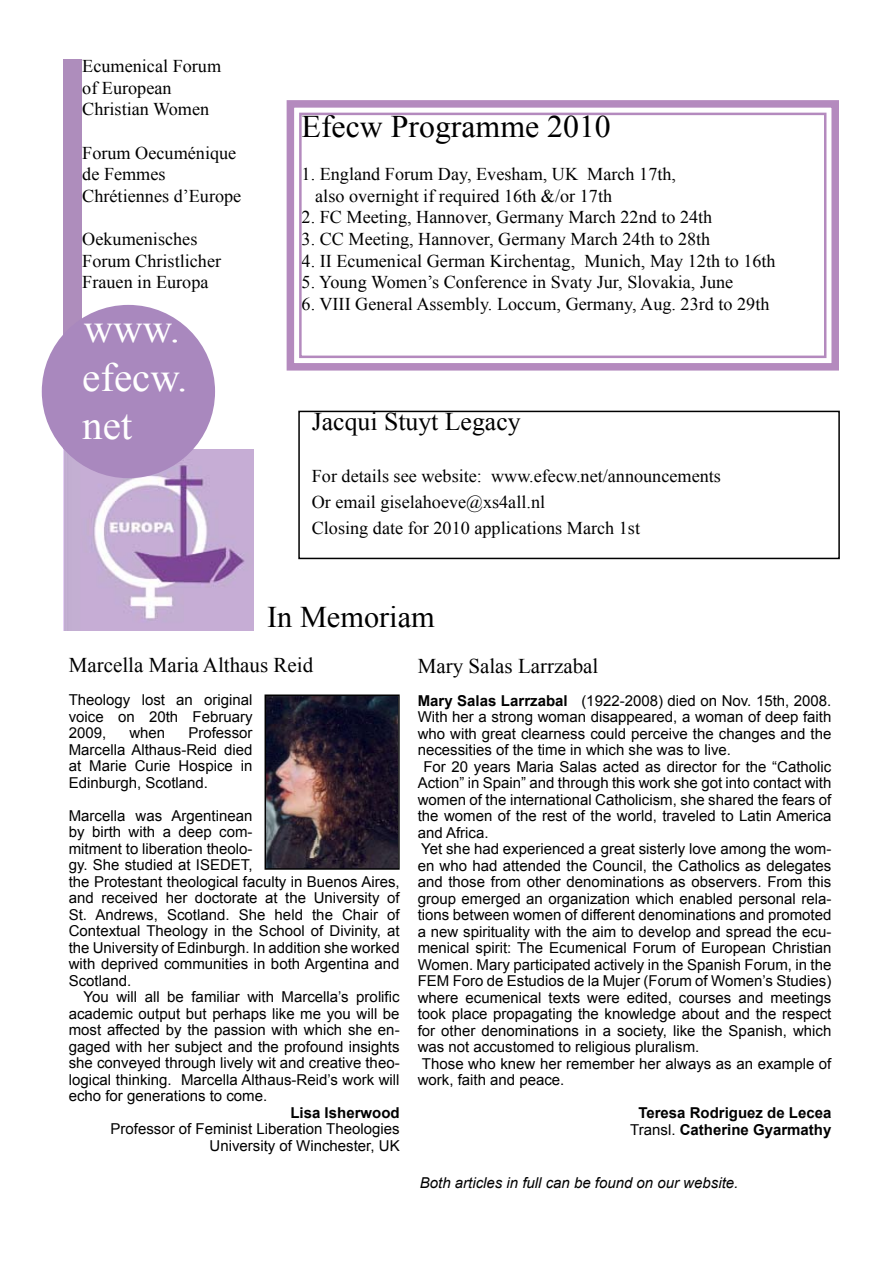
<style>
.page{position:relative;width:893px;height:1263px;background:#fff}
.page>*{position:absolute;margin:0;border:0;box-sizing:border-box;transform-origin:0 0}
.t1{font:40.5px/48.6px "Times New Roman";color:#fff}
.t2{font:31.5px "Times New Roman";color:#000}
.t3{font:30px "Times New Roman";color:#000}
.t4{font:25.5px "Times New Roman";color:#000}
.t5{font:21px "Times New Roman";color:#000}
.t6{font:18px/21.6px "Times New Roman";color:#000}
.t7{font:15px/16.5px "Arial";color:#000;text-align:justify}
.t8{font:700 15px/16.5px "Arial";color:#000;text-align:center}
.t9{font:italic 15px "Arial";color:#000}
.s1{font-weight:700}
.s2{font-weight:400}
</style>
<div class="page">
<svg style="left:286px;top:100px;width:553px;height:271px"></svg>
<div style="left:299px;top:113px;width:527px;height:245px;border:3px solid #b48abe"></div>
<div style="left:63px;top:60px;width:19px;height:391px;background:#ae8dbc"></div>
<img style="left:63px;top:449px;width:191px;height:181px">
<div style="left:42px;top:305px;width:173px;height:173px;background:#a988be;border-radius:50%"></div>
<div style="left:298px;top:411px;width:542px;height:148px;border:2px solid #000"></div>
<img style="left:268px;top:697px;width:129px;height:170px">
<div style="left:265px;top:694px;width:135px;height:176px;border:2px solid #000"></div>
<p class="t6" style="left:82px;top:55px;width:140px">Ecumenical Forum of European<br>Christian Women</p>
<p class="t6" style="left:82px;top:141px;width:161px">Forum Oecuménique de Femmes<br>Chrétiennes d’Europe</p>
<p class="t6" style="left:82px;top:228px;width:140px">Oekumenisches<br>Forum Christlicher<br>Frauen in Europa</p>
<h1 class="t1" style="left:82px;top:304px;width:107px">www. efecw. net</h1>
<h2 class="t2" style="left:302px;top:105px;width:311px">Efecw Programme 2010</h2>
<p class="t6" style="left:315px;top:163px;width:362px;text-indent:-14px">1. England Forum Day, Evesham, UK March 17th, also overnight if required 16th &amp;/or 17th</p>
<p class="t6" style="left:302px;top:206px;width:412px">2. FC Meeting, Hannover, Germany March 22nd to 24th</p>
<p class="t6" style="left:302px;top:228px;width:410px">3. CC Meeting, Hannover, Germany March 24th to 28th</p>
<p class="t6" style="left:302px;top:249px;width:476px">4. II Ecumenical German Kirchentag, Munich, May 12th to 16th</p>
<p class="t6" style="left:302px;top:271px;width:433px">5. Young Women’s Conference in Svaty Jur, Slovakia, June</p>
<p class="t6" style="left:302px;top:293px;width:469px">6. VIII General Assembly. Loccum, Germany, Aug. 23rd to 29th</p>
<h3 class="t4" style="left:312px;top:404px;width:210px">Jacqui Stuyt Legacy</h3>
<p class="t6" style="left:312px;top:463px;width:411px;line-height:26.1px">For details see website: www.efecw.net/announcements<br>Or email giselahoeve@xs4all.nl<br>Closing date for 2010 applications March 1st</p>
<h3 class="t3" style="left:267px;top:597px;width:169px">In Memoriam</h3>
<h3 class="t5" style="left:69px;top:651px;width:246px">Marcella Maria Althaus Reid</h3>
<p class="t7" style="left:69px;top:692px;width:185px">Theology lost an original voice on 20th February 2009,</p>
<p class="t7" style="left:69px;top:725px;width:185px;text-indent:120px">Professor Marcella Althaus-Reid died at Marie Curie Hospice in Edinburgh, Scotland.</p>
<p class="t7" style="left:69px;top:807px;width:332px;text-align:left">Marcella was Argentinean<br>by birth with a deep com-<br>mitment to liberation theolo-<br>gy. She studied at ISEDET,<br>the Protestant theological faculty in Buenos Aires, and received her doctorate at the University of St. Andrews, Scotland. She held the Chair of Contextual Theology in the School of Divinity, at the University of Edinburgh. In addition she worked with deprived communities in both Argentina and Scotland.</p>
<p class="t7" style="left:69px;top:989px;width:332px;text-indent:15px">You will all be familiar with Marcella’s prolific academic output but perhaps like me you will be most affected by the passion with which she en&shy;gaged with her subject and the profound insights she conveyed through lively wit and creative theo&shy;logical thinking. Marcella Althaus-Reid’s work will echo for generations to come.</p>
<p class="t8" style="left:290px;top:1104px;width:111px">Lisa Isherwood</p>
<p class="t7" style="left:111px;top:1121px;width:291px;text-align:right">Professor of Feminist Liberation Theologies<br>University of Winchester, UK</p>
<p class="t7" style="left:129px;top:725px;width:37px">when</p>
<h3 class="t5" style="left:418px;top:651px;width:182px">Mary Salas Larrzabal</h3>
<p class="t7" style="left:418px;top:692px;width:415px"><span class="s1">Mary Salas Larrzabal</span> (1922-2008) died on Nov. 15th, 2008.</p>
<p class="t7" style="left:418px;top:709px;width:415px">With her a strong woman disappeared, a woman of deep faith</p>
<p class="t7" style="left:418px;top:725px;width:415px">who with great clearness could perceive the changes and the</p>
<p class="t7" style="left:418px;top:742px;width:315px">necessities of the time in which she was to live.</p>
<p class="t7" style="left:423px;top:758px;width:410px">For 20 years Maria Salas acted as director for the “Catholic</p>
<p class="t7" style="left:418px;top:775px;width:415px">Action” in Spain” and through this work she got into contact with</p>
<p class="t7" style="left:418px;top:791px;width:415px">women of the international Catholicism, she shared the fears of</p>
<p class="t7" style="left:418px;top:808px;width:415px">the women of the rest of the world, traveled to Latin America</p>
<p class="t7" style="left:418px;top:824px;width:72px">and Africa.</p>
<p class="t7" style="left:421px;top:841px;width:412px">Yet she had experienced a great sisterly love among the wom-</p>
<p class="t7" style="left:418px;top:857px;width:415px">en who had attended the Council, the Catholics as delegates</p>
<p class="t7" style="left:418px;top:874px;width:415px">and those from other denominations as observers. From this</p>
<p class="t7" style="left:418px;top:890px;width:415px">group emerged an organization which enabled personal rela-</p>
<p class="t7" style="left:418px;top:907px;width:415px">tions between women of different denominations and promoted</p>
<p class="t7" style="left:418px;top:923px;width:415px">a new spirituality with the aim to develop and spread the ecu-</p>
<p class="t7" style="left:418px;top:940px;width:415px">menical spirit: The Ecumenical Forum of European Christian</p>
<p class="t7" style="left:418px;top:956px;width:415px">Women. Mary participated actively in the Spanish Forum, in the</p>
<p class="t7" style="left:418px;top:973px;width:415px">FEM Foro de Estudios de la Mujer (Forum of Women’s Studies)</p>
<p class="t7" style="left:418px;top:989px;width:415px">where ecumenical texts were edited, courses and meetings</p>
<p class="t7" style="left:418px;top:1006px;width:415px">took place propagating the knowledge about and the respect</p>
<p class="t7" style="left:418px;top:1022px;width:415px">for other denominations in a society, like the Spanish, which</p>
<p class="t7" style="left:418px;top:1039px;width:283px">was not accustomed to religious pluralism.</p>
<p class="t7" style="left:422px;top:1055px;width:411px">Those who knew her remember her always as an example of</p>
<p class="t7" style="left:418px;top:1072px;width:148px">work, faith and peace.</p>
<p class="t8" style="left:630px;top:1105px;width:203px">Teresa Rodriguez de Lecea<br><span class="s2">Transl.</span> Catherine Gyarmathy</p>
<p class="t9" style="left:420px;top:1173px;width:320px">Both articles in full can be found on our website.</p>
</div>
